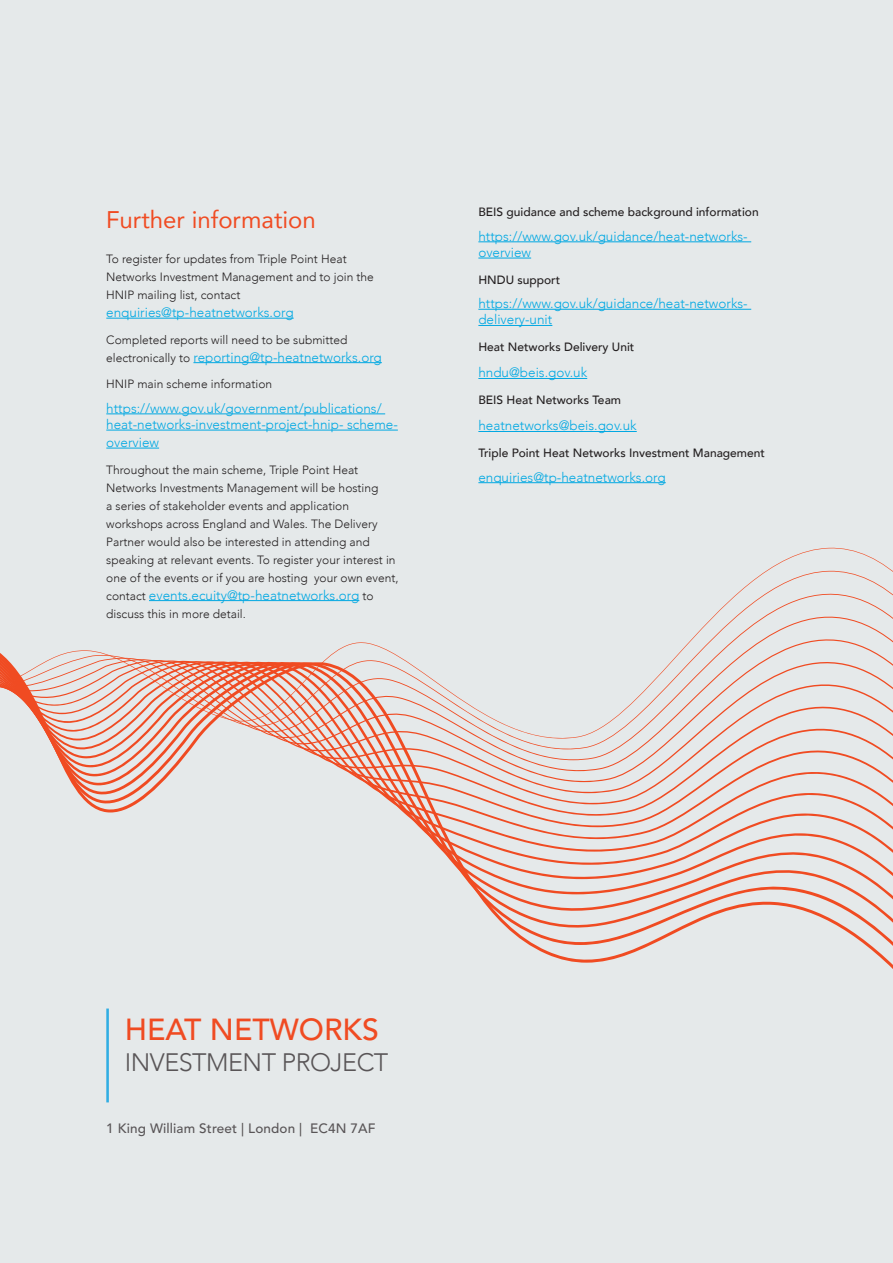
<style>
.page{position:relative;width:893px;height:1263px;background:#e5e9ea}
.page>*{position:absolute;margin:0;border:0;box-sizing:border-box;transform-origin:0 0}
.t1{font:500 30.3px "Avenir LT Std";color:#f04b22}
.t2{font:300 25.2px "Avenir";letter-spacing:-.02em;color:#595557}
.t3{font:24px "Avenir";color:#f04b22}
.t4{font:300 13.5px/16.2px "Avenir";color:#01a8e2}
.t5{font:500 13.5px "Avenir LT Std";letter-spacing:.01em;color:#595557}
.t6{font:300 12px/18px "Avenir";color:#231f20}
.t7{font:500 12px "Avenir";color:#231f20}
.s1{font-size:12px;color:#231f20}
</style>
<div class="page">
<svg style="left:0;top:630px;width:893px;height:339px"></svg>
<hr style="left:106px;top:1008px;width:3px;height:94px;background:#30ade3">
<hr style="left:106px;top:318px;width:188px;height:1px;background:#01a8e2">
<hr style="left:193px;top:362px;width:189px;height:1px;background:#01a8e2">
<hr style="left:106px;top:413px;width:279px;height:1px;background:#01a8e2">
<hr style="left:106px;top:430px;width:292px;height:1px;background:#01a8e2">
<hr style="left:106px;top:448px;width:53px;height:1px;background:#01a8e2">
<hr style="left:149px;top:600px;width:210px;height:1px;background:#01a8e2">
<hr style="left:478px;top:241px;width:273px;height:1px;background:#01a8e2">
<hr style="left:478px;top:258px;width:53px;height:1px;background:#01a8e2">
<hr style="left:478px;top:309px;width:273px;height:1px;background:#01a8e2">
<hr style="left:478px;top:325px;width:74px;height:1px;background:#01a8e2">
<hr style="left:478px;top:378px;width:109px;height:1px;background:#01a8e2">
<hr style="left:478px;top:431px;width:159px;height:1px;background:#01a8e2">
<hr style="left:478px;top:482px;width:188px;height:1px;background:#01a8e2">
<p class="t3" style="left:106px;top:200px;width:211px">Further information</p>
<p class="t6" style="left:106px;top:250px;width:269px">To register for updates from Triple Point Heat<br>Networks Investment Management and to join the<br>HNIP mailing list, contact</p>
<p class="t4" style="left:106px;top:304px;width:189px">enquiries@tp-heatnetworks.org</p>
<p class="t6" style="left:106px;top:330px;width:243px">Completed reports will need to be submitted</p>
<p class="t4" style="left:106px;top:349px;width:277px"><span class="s1">electronically to</span> reporting@tp-heatnetworks.org</p>
<p class="t6" style="left:106px;top:375px;width:167px">HNIP main scheme information</p>
<p class="t4" style="left:106px;top:400px;width:293px">https://www.gov.uk/government/publications/ heat-networks-investment-project-hnip- scheme-</p>
<p class="t4" style="left:106px;top:434px;width:54px">overview</p>
<p class="t6" style="left:106px;top:460px;width:294px">Throughout the main scheme, Triple Point Heat Networks Investments Management will be hosting<br>a series of stakeholder events and application workshops across England and Wales. The Delivery Partner would also be interested in attending and speaking at relevant events. To register your interest in one of the events or if you are hosting your own event,</p>
<p class="t4" style="left:106px;top:587px;width:269px"><span class="s1">contact</span> events.ecuity@tp-heatnetworks.org <span class="s1">to</span></p>
<p class="t6" style="left:106px;top:604px;width:141px">discuss this in more detail.</p>
<p class="t7" style="left:478px;top:202px;width:282px">BEIS guidance and scheme background information</p>
<p class="t4" style="left:478px;top:228px;width:271px">https://www.gov.uk/guidance/heat-networks&shy;overview</p>
<p class="t7" style="left:478px;top:269px;width:83px">HNDU support</p>
<p class="t4" style="left:478px;top:295px;width:271px">https://www.gov.uk/guidance/heat-networks&shy;delivery-unit</p>
<p class="t7" style="left:478px;top:336px;width:158px">Heat Networks Delivery Unit</p>
<p class="t4" style="left:478px;top:365px;width:110px">hndu@beis.gov.uk</p>
<p class="t7" style="left:478px;top:389px;width:144px">BEIS Heat Networks Team</p>
<p class="t4" style="left:478px;top:418px;width:160px">heatnetworks@beis.gov.uk</p>
<p class="t7" style="left:478px;top:442px;width:288px">Triple Point Heat Networks Investment Management</p>
<p class="t4" style="left:478px;top:469px;width:189px">enquiries@tp-heatnetworks.org</p>
<p class="t1" style="left:125px;top:1012px;width:256px">HEAT NETWORKS</p>
<p class="t2" style="left:125px;top:1047px;width:265px">INVESTMENT PROJECT</p>
<p class="t5" style="left:106px;top:1120px;width:271px">1 King William Street | London | EC4N 7AF</p>
</div>
